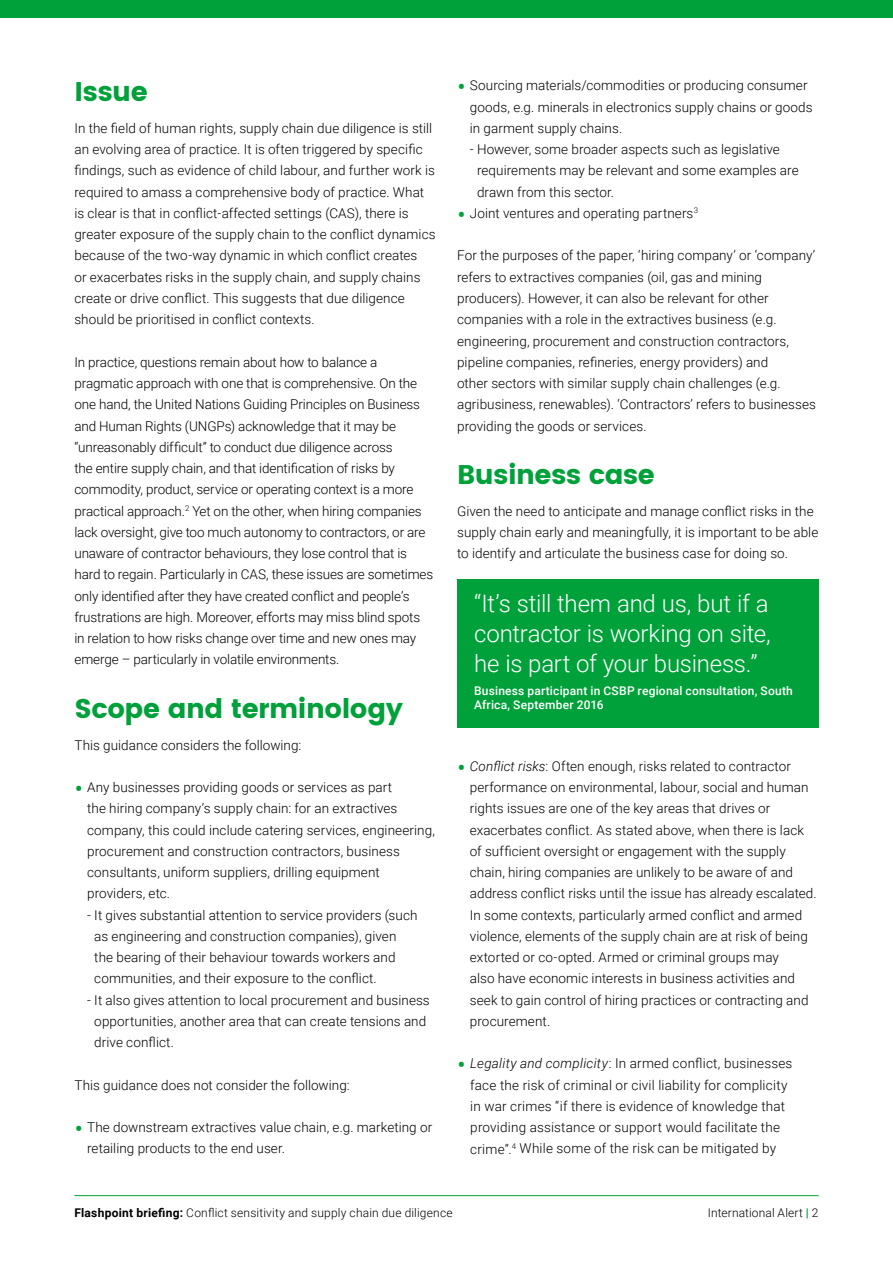
<style>
.page{position:relative;width:893px;height:1263px;background:#fff}
.page>*{position:absolute;margin:0;border:0;box-sizing:border-box;transform-origin:0 0}
.t1{font:27px "Poppins";letter-spacing:-.015em;color:#00a13a}
.t2{font:300 24px/30px "Roboto";letter-spacing:-.01em;color:#fff;text-align:justify}
.t3{font:300 13.5px/21.3px "Roboto";letter-spacing:.005em;color:#000}
.t4{font:300 12px "Roboto";letter-spacing:.015em;color:#000}
.t5{font:500 12px/14.4px "Roboto";letter-spacing:.015em;color:#fff}
.s1{font-size:27px;color:#00a13a}
.s2{font-style:italic}
.s3{font-weight:700}
.s4{font-weight:700;color:#00a13a}
</style>
<div class="page">
<div style="left:457px;top:579px;width:362px;height:149px;background:#00a13a"></div>
<div style="left:0;top:0;width:893px;height:18px;background:#00a13a"></div>
<hr style="left:74px;top:1195px;width:745px;height:1px;background:#00a13a">
<h1 class="t1" style="left:74px;top:76px;width:75px">Issue</h1>
<p class="t3" style="left:74px;top:117px;width:363px">In the field of human rights, supply chain due diligence is still an evolving area of practice. It is often triggered by specific findings, such as evidence of child labour, and further work is required to amass a comprehensive body of practice. What is clear is that in conflict-affected settings (CAS), there is greater exposure of the supply chain to the conflict dynamics because of the two-way dynamic in which conflict creates<br>or exacerbates risks in the supply chain, and supply chains create or drive conflict. This suggests that due diligence should be prioritised in conflict contexts.</p>
<p class="t3" style="left:74px;top:351px;width:360px">In practice, questions remain about how to balance a pragmatic approach with one that is comprehensive. On the one hand, the United Nations Guiding Principles on Business and Human Rights (UNGPs) acknowledge that it may be “unreasonably difficult” to conduct due diligence across<br>the entire supply chain, and that identification of risks by commodity, product, service or operating context is a more practical approach.<sup>2</sup> Yet on the other, when hiring companies lack oversight, give too much autonomy to contractors, or are unaware of contractor behaviours, they lose control that is hard to regain. Particularly in CAS, these issues are sometimes only identified after they have created conflict and people’s frustrations are high. Moreover, efforts may miss blind spots in relation to how risks change over time and new ones may emerge – particularly in volatile environments.</p>
<h1 class="t1" style="left:74px;top:692px;width:330px">Scope and terminology</h1>
<p class="t3" style="left:74px;top:733px;width:229px">This guidance considers the following:</p>
<p class="t3" style="left:87px;top:776px;width:349px;text-indent:-13px"><span class="s1">•</span> Any businesses providing goods or services as part<br>the hiring company’s supply chain: for an extractives company, this could include catering services, engineering, procurement and construction contractors, business consultants, uniform suppliers, drilling equipment providers, etc.</p>
<p class="t3" style="left:94px;top:904px;width:325px;text-indent:-7px">- It gives substantial attention to service providers (such as engineering and construction companies), given the bearing of their behaviour towards workers and communities, and their exposure to the conflict.</p>
<p class="t3" style="left:94px;top:989px;width:337px;text-indent:-7px">- It also gives attention to local procurement and business opportunities, another area that can create tensions and drive conflict.</p>
<p class="t3" style="left:74px;top:1074px;width:277px">This guidance does not consider the following:</p>
<p class="t3" style="left:87px;top:1116px;width:347px;text-indent:-13px"><span class="s1">•</span> The downstream extractives value chain, e.g. marketing or retailing products to the end user.</p>
<p class="t3" style="left:470px;top:74px;width:344px;text-indent:-13px"><span class="s1">•</span> Sourcing materials/commodities or producing consumer goods, e.g. minerals in electronics supply chains or goods in garment supply chains.</p>
<p class="t3" style="left:477px;top:138px;width:323px;text-indent:-7px">- However, some broader aspects such as legislative requirements may be relevant and some examples are drawn from this sector.</p>
<p class="t3" style="left:457px;top:202px;width:242px"><span class="s1">•</span> Joint ventures and operating partners<sup>3</sup></p>
<p class="t3" style="left:457px;top:244px;width:360px">For the purposes of the paper, ‘hiring company’ or ‘company’ refers to extractives companies (oil, gas and mining producers). However, it can also be relevant for other companies with a role in the extractives business (e.g. engineering, procurement and construction contractors, pipeline companies, refineries, energy providers) and<br>other sectors with similar supply chain challenges (e.g. agribusiness, renewables). ‘Contractors’ refers to businesses providing the goods or services.</p>
<h1 class="t1" style="left:457px;top:459px;width:199px">Business case</h1>
<p class="t3" style="left:457px;top:500px;width:363px">Given the need to anticipate and manage conflict risks in the supply chain early and meaningfully, it is important to be able to identify and articulate the business case for doing so.</p>
<h2 class="t2" style="left:474px;top:587px;width:298px">“It’s still them and us, but if a contractor is working on site, he is part of your business.”</h2>
<p class="t5" style="left:474px;top:683px;width:320px">Business participant in CSBP regional consultation, South<br>Africa, September 2016</p>
<p class="t3" style="left:470px;top:755px;width:348px;text-indent:-13px"><span class="s1">•</span> <span class="s2">Conflict risks</span>: Often enough, risks related to contractor performance on environmental, labour, social and human rights issues are one of the key areas that drives or exacerbates conflict. As stated above, when there is lack of sufficient oversight or engagement with the supply chain, hiring companies are unlikely to be aware of and address conflict risks until the issue has already escalated.<br>In some contexts, particularly armed conflict and armed violence, elements of the supply chain are at risk of being extorted or co-opted. Armed or criminal groups may<br>also have economic interests in business activities and seek to gain control of hiring practices or contracting and procurement.</p>
<p class="t3" style="left:470px;top:1052px;width:324px;text-indent:-13px"><span class="s1">•</span> <span class="s2">Legality and complicity</span>: In armed conflict, businesses face the risk of criminal or civil liability for complicity in war crimes “if there is evidence of knowledge that providing assistance or support would facilitate the crime”.<sup>4</sup> While some of the risk can be mitigated by</p>
<p class="t4" style="left:74px;top:1204px;width:380px"><span class="s3">Flashpoint briefing:</span> Conflict sensitivity and supply chain due diligence</p>
<p class="t4" style="left:708px;top:1204px;width:112px">International Alert <span class="s4">|</span> 2</p>
</div>
